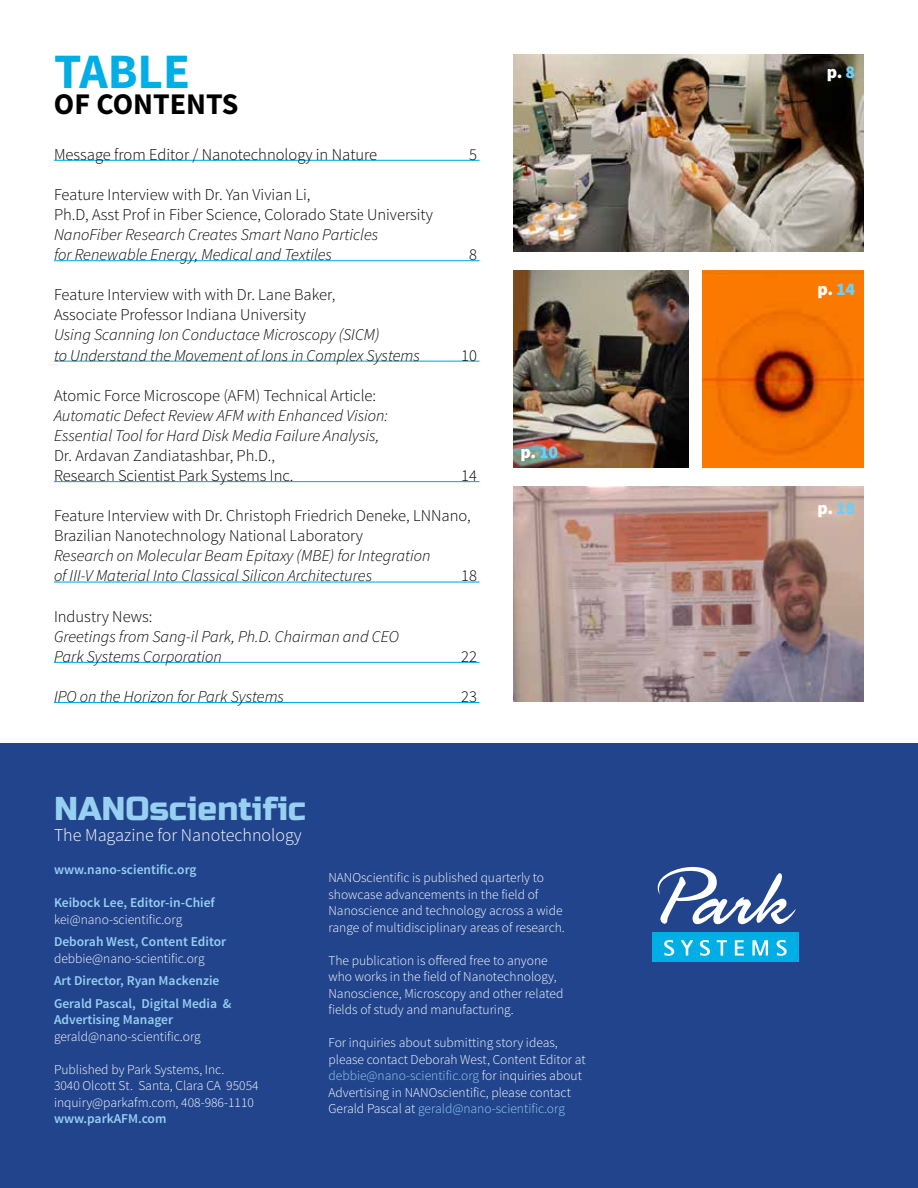
<style>
.page{position:relative;width:918px;height:1188px;background:#fff}
.page>*{position:absolute;margin:0;border:0;box-sizing:border-box;transform-origin:0 0}
.t1{font:700 49.5px "Source Sans Pro";color:#00aee6}
.t2{font:33px "Russo One";color:#97d0f1}
.t3{font:700 30px "Source Sans Pro";color:#000}
.t4{font:300 18px "Source Sans Pro";color:#fff}
.t5{font:900 18px "Source Sans Pro";color:#fff}
.t6{font:italic 300 16.5px/20.1px "Source Sans Pro";color:#000}
.t7{font:300 16.5px/20.1px "Source Sans Pro";color:#000}
.t8{font:300 13.5px/16.5px "Source Sans Pro";color:#fff}
.t9{font:600 13.5px/22.5px "Source Sans Pro";color:#97d0f1}
.s1{color:#6dcff6}
.s2{color:#97d0f1}
</style>
<div class="page">
<div style="left:0;top:743px;width:918px;height:445px;background:#21448d"></div>
<hr style="left:54px;top:160px;width:426px;height:1px;background:#00aee6">
<hr style="left:54px;top:260px;width:426px;height:1px;background:#00aee6">
<hr style="left:54px;top:361px;width:426px;height:1px;background:#00aee6">
<hr style="left:54px;top:481px;width:426px;height:1px;background:#00aee6">
<hr style="left:54px;top:582px;width:426px;height:1px;background:#00aee6">
<hr style="left:54px;top:662px;width:426px;height:1px;background:#00aee6">
<hr style="left:54px;top:702px;width:426px;height:1px;background:#00aee6">
<div style="left:652px;top:933px;width:147px;height:29px;background:#00aee6"></div>
<svg style="left:664px;top:940px;width:10px;height:16px"></svg>
<svg style="left:681px;top:940px;width:12px;height:16px"></svg>
<svg style="left:700px;top:940px;width:10px;height:16px"></svg>
<svg style="left:717px;top:940px;width:10px;height:16px"></svg>
<svg style="left:735px;top:940px;width:9px;height:16px"></svg>
<svg style="left:752px;top:940px;width:16px;height:16px"></svg>
<svg style="left:777px;top:940px;width:10px;height:16px"></svg>
<svg style="left:658px;top:867px;width:138px;height:58px"></svg>
<img style="left:513px;top:487px;width:351px;height:215px">
<img style="left:513px;top:270px;width:175px;height:198px">
<img style="left:702px;top:270px;width:162px;height:198px">
<img style="left:513px;top:54px;width:351px;height:197px">
<h1 class="t1" style="left:54px;top:40px;width:138px">TABLE</h1>
<h3 class="t3" style="left:54px;top:85px;width:186px">OF CONTENTS</h3>
<p class="t7" style="left:54px;top:144px;width:325px">Message from Editor / Nanotechnology in Nature</p>
<p class="t7" style="left:469px;top:144px;width:9px">5</p>
<p class="t7" style="left:54px;top:185px;width:380px">Feature Interview with Dr. Yan Vivian Li,<br>Ph.D, Asst Prof in Fiber Science, Colorado State University</p>
<p class="t6" style="left:54px;top:225px;width:326px">NanoFiber Research Creates Smart Nano Particles for Renewable Energy, Medical and Textiles</p>
<p class="t7" style="left:469px;top:245px;width:9px">8</p>
<p class="t7" style="left:54px;top:285px;width:283px">Feature Interview with with Dr. Lane Baker,<br>Associate Professor Indiana University</p>
<p class="t6" style="left:54px;top:325px;width:367px">Using Scanning Ion Conductace Microscopy (SICM)<br>to Understand the Movement of Ions in Complex Systems</p>
<p class="t7" style="left:461px;top:345px;width:17px">10</p>
<p class="t7" style="left:54px;top:385px;width:324px">Atomic Force Microscope (AFM) Technical Article:</p>
<p class="t6" style="left:54px;top:405px;width:336px">Automatic Defect Review AFM with Enhanced Vision:<br>Essential Tool for Hard Disk Media Failure Analysis,</p>
<p class="t7" style="left:54px;top:446px;width:241px">Dr. Ardavan Zandiatashbar, Ph.D.,<br>Research Scientist Park Systems Inc.</p>
<p class="t7" style="left:461px;top:466px;width:17px">14</p>
<p class="t7" style="left:54px;top:506px;width:418px">Feature Interview with Dr. Christoph Friedrich Deneke, LNNano,<br>Brazilian Nanotechnology National Laboratory</p>
<p class="t6" style="left:54px;top:546px;width:378px">Research on Molecular Beam Epitaxy (MBE) for Integration of III-V Material Into Classical Silicon Architectures</p>
<p class="t7" style="left:461px;top:566px;width:17px">18</p>
<p class="t7" style="left:54px;top:606px;width:100px">Industry News:</p>
<p class="t6" style="left:54px;top:626px;width:347px">Greetings from Sang-il Park, Ph.D. Chairman and CEO<br>Park Systems Corporation</p>
<p class="t7" style="left:461px;top:646px;width:17px">22</p>
<p class="t6" style="left:54px;top:686px;width:232px">IPO on the Horizon for Park Systems</p>
<p class="t7" style="left:461px;top:687px;width:17px">23</p>
<h3 class="t5" style="left:521px;top:441px;width:39px">p. <span class="s1">10</span></h3>
<h2 class="t2" style="left:54px;top:790px;width:254px">NANOscientific</h2>
<h3 class="t4" style="left:54px;top:824px;width:249px">The Magazine for Nanotechnology</h3>
<p class="t9" style="left:54px;top:859px;width:144px">www.nano-scientific.org</p>
<p class="t9" style="left:54px;top:892px;width:162px">Keibock Lee, Editor-in-Chief</p>
<p class="t8" style="left:54px;top:911px;width:130px">kei@nano-scientific.org</p>
<p class="t9" style="left:54px;top:931px;width:174px">Deborah West, Content Editor</p>
<p class="t8" style="left:54px;top:950px;width:152px">debbie@nano-scientific.org</p>
<p class="t9" style="left:54px;top:970px;width:179px">Art Director, Ryan Mackenzie<br>Gerald Pascal, Digital Media &amp;</p>
<p class="t9" style="left:54px;top:1009px;width:121px">Advertising Manager</p>
<p class="t8" style="left:54px;top:1028px;width:148px">gerald@nano-scientific.org</p>
<p class="t8" style="left:54px;top:1061px;width:206px">Published by Park Systems, Inc.<br>3040 Olcott St. Santa, Clara CA 95054 inquiry@parkafm.com, 408-986-1110</p>
<p class="t9" style="left:54px;top:1108px;width:114px">www.parkAFM.com</p>
<p class="t8" style="left:328px;top:870px;width:238px">NANOscientific is published quarterly to showcase advancements in the field of Nanoscience and technology across a wide range of multidisciplinary areas of research.</p>
<p class="t8" style="left:328px;top:952px;width:236px">The publication is offered free to anyone who works in the field of Nanotechnology, Nanoscience, Microscopy and other related fields of study and manufacturing.</p>
<p class="t8" style="left:328px;top:1035px;width:259px">For inquiries about submitting story ideas, please contact Deborah West, Content Editor at <span class="s2">debbie@nano-scientific.org</span> for inquiries about Advertising in NANOscientific, please contact Gerald Pascal at <span class="s2">gerald@nano-scientific.org</span></p>
<h3 class="t5" style="left:827px;top:61px;width:30px">p. <span class="s1">8</span></h3>
<h3 class="t5" style="left:818px;top:277px;width:39px">p. <span class="s1">14</span></h3>
<h3 class="t5" style="left:818px;top:496px;width:39px">p. <span class="s1">18</span></h3>
</div>
